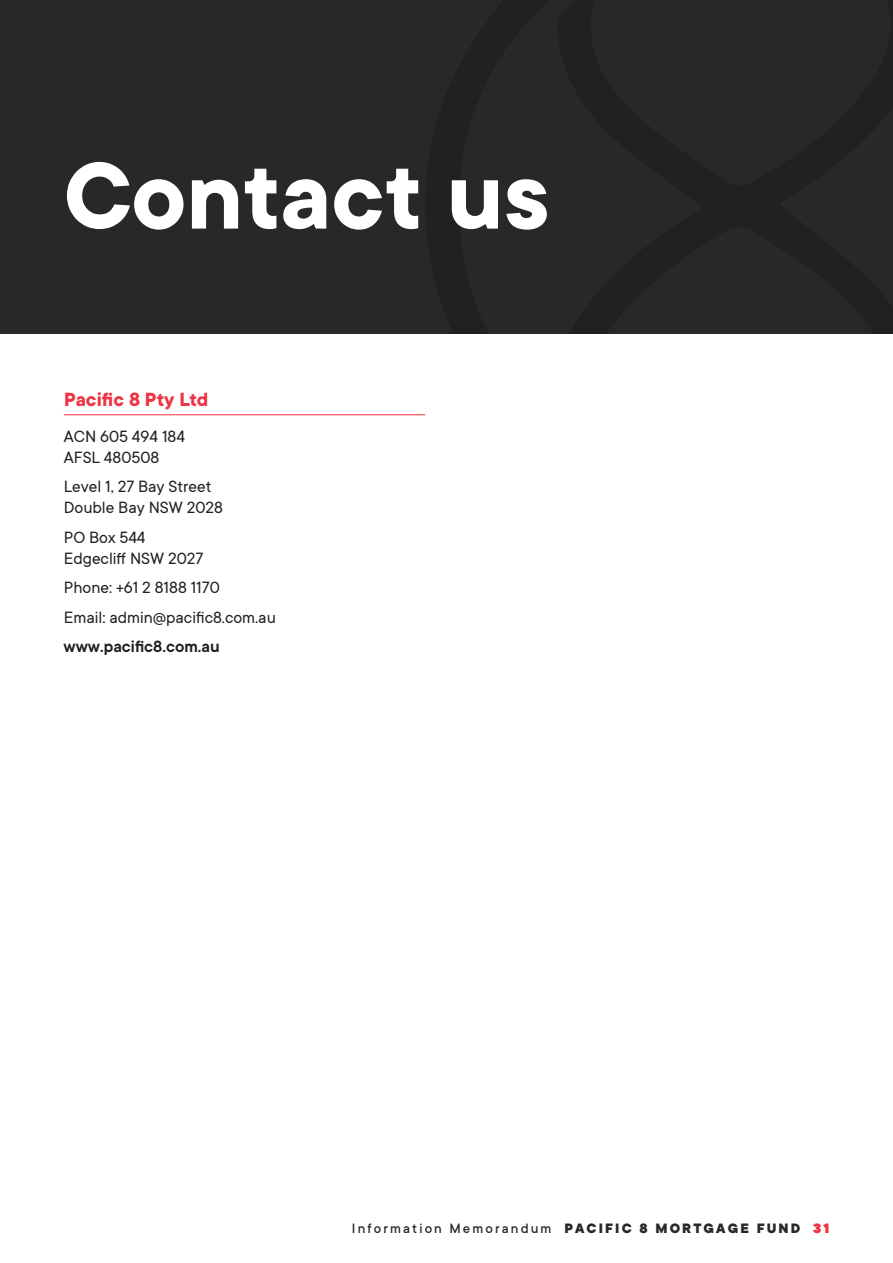
<style>
.page{position:relative;width:893px;height:1263px;background:#fff}
.page>*{position:absolute;margin:0;border:0;box-sizing:border-box;transform-origin:0 0}
.t1{font:700 105px "TT Commons";color:#fff}
.t2{font:700 21px "TT Commons";color:#ee3342}
.t3{font:18px/21px "TT Commons";color:#231f20}
.t4{font:600 18px "TT Commons";color:#231f20}
.t5{font:500 15px "TT Commons";letter-spacing:.14em;color:#292829}
.s1{font-weight:800}
.s2{font-weight:900;color:#ee3342}
</style>
<div class="page">
<div style="left:0;top:0;width:893px;height:334px;background:#292829"></div>
<hr style="left:64px;top:414px;width:361px;height:1px;background:#ee3342">
<h1 class="t1" style="left:64px;top:138px;width:488px">Contact us</h1>
<p class="t2" style="left:64px;top:388px;width:146px">Pacific 8 Pty Ltd</p>
<p class="t3" style="left:64px;top:426px;width:123px">ACN 605 494 184<br>AFSL 480508</p>
<p class="t3" style="left:64px;top:476px;width:161px">Level 1, 27 Bay Street<br>Double Bay NSW 2028</p>
<p class="t3" style="left:64px;top:527px;width:141px">PO Box 544<br>Edgecliff NSW 2027</p>
<p class="t3" style="left:64px;top:573px;width:214px;line-height:29.5px">Phone: +61 2 8188 1170<br>Email: admin@pacific8.com.au</p>
<p class="t4" style="left:63px;top:637px;width:158px">www.pacific8.com.au</p>
<p class="t5" style="left:352px;top:1220px;width:479px">Information Memorandum <span class="s1">PACIFIC 8 MORTGAGE FUND</span> <span class="s2">31</span></p>
</div>
